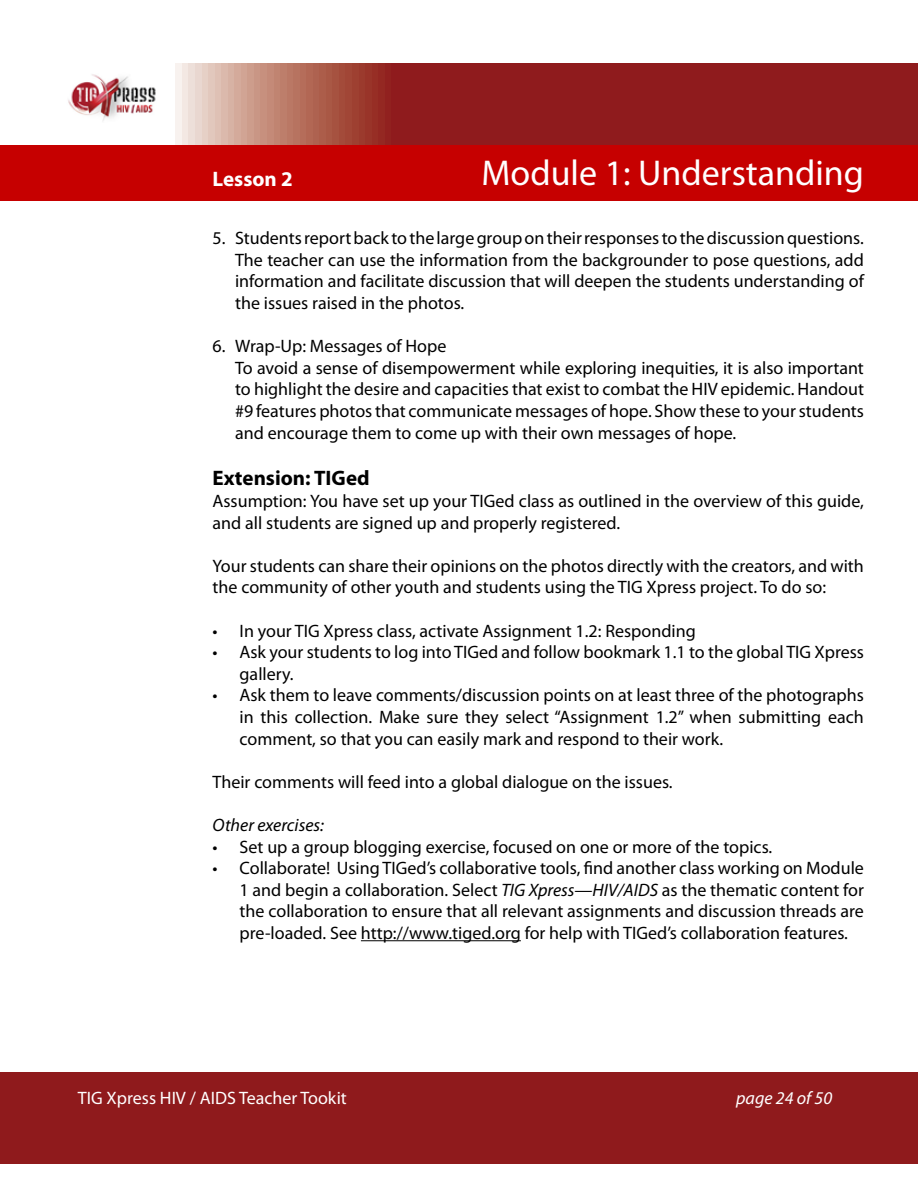
<style>
.page{position:relative;width:918px;height:1188px;background:#fff}
.page>*{position:absolute;margin:0;border:0;box-sizing:border-box;transform-origin:0 0}
.t1{font:36px "Myriad Pro";color:#fff}
.t2{font:700 21px "Myriad Pro";color:#000}
.t3{font:700 21px "Myriad Pro";color:#fff}
.t4{font:18px/21.6px "Myriad Pro";color:#000}
.t5{font:18px "Myriad Pro";color:#fff}
.t6{font:italic 18px "Myriad Pro";color:#000}
.t7{font:italic 18px "Myriad Pro";color:#fff}
.s1{font-style:italic}
</style>
<div class="page">
<svg style="left:175px;top:63px;width:743px;height:82px;background:#9d3936"></svg>
<div style="left:0;top:1073px;width:918px;height:91px;background:#8f1a1c"></div>
<div style="left:0;top:145px;width:918px;height:56px;background:#c60000"></div>
<img style="left:68px;top:74px;width:88px;height:47px">
<hr style="left:361px;top:940px;width:160px;height:1px;background:#000">
<h1 class="t1" style="left:482px;top:151px;width:384px">Module 1: Understanding</h1>
<p class="t4" style="left:235px;top:227px;width:630px;text-align:justify;text-indent:-22px">5. Students report back to the large group on their responses to the discussion questions.<br>The teacher can use the information from the backgrounder to pose questions, add information and facilitate discussion that will deepen the students understanding of the issues raised in the photos.</p>
<p class="t4" style="left:235px;top:335px;width:630px;text-indent:-22px">6. Wrap-Up: Messages of Hope<br>To avoid a sense of disempowerment while exploring inequities, it is also important to highlight the desire and capacities that exist to combat the HIV epidemic. Handout #9 features photos that communicate messages of hope. Show these to your students and encourage them to come up with their own messages of hope.</p>
<p class="t2" style="left:213px;top:465px;width:159px">Extension: TIGed</p>
<p class="t4" style="left:213px;top:490px;width:653px">Assumption: You have set up your TIGed class as outlined in the overview of this guide, and all students are signed up and properly registered.</p>
<p class="t4" style="left:213px;top:555px;width:653px">Your students can share their opinions on the photos directly with the creators, and with the community of other youth and students using the TIG Xpress project. To do so:</p>
<p class="t4" style="left:213px;top:619px;width:485px">• In your TIG Xpress class, activate Assignment 1.2: Responding</p>
<p class="t4" style="left:240px;top:641px;width:626px;text-indent:-27px">• Ask your students to log into TIGed and follow bookmark 1.1 to the global TIG Xpress gallery.</p>
<p class="t4" style="left:240px;top:684px;width:626px;text-align:justify;text-indent:-27px">• Ask them to leave comments/discussion points on at least three of the photographs in this collection. Make sure they select “Assignment 1.2” when submitting each comment, so that you can easily mark and respond to their work.</p>
<p class="t4" style="left:213px;top:771px;width:462px">Their comments will feed into a global dialogue on the issues.</p>
<p class="t6" style="left:213px;top:814px;width:113px">Other exercises:</p>
<p class="t4" style="left:213px;top:835px;width:561px">• Set up a group blogging exercise, focused on one or more of the topics.</p>
<p class="t4" style="left:240px;top:857px;width:626px;text-align:justify;text-indent:-27px">• Collaborate! Using TIGed’s collaborative tools, find another class working on Module 1 and begin a collaboration. Select <span class="s1">TIG Xpress—HIV/AIDS</span> as the thematic content for the collaboration to ensure that all relevant assignments and discussion threads are pre-loaded. See http://www.tiged.org for help with TIGed’s collaboration features.</p>
<p class="t3" style="left:213px;top:165px;width:82px">Lesson 2</p>
<p class="t5" style="left:78px;top:1087px;width:270px">TIG Xpress HIV / AIDS Teacher Tookit</p>
<p class="t7" style="left:736px;top:1087px;width:98px">page 24 of 50</p>
</div>
